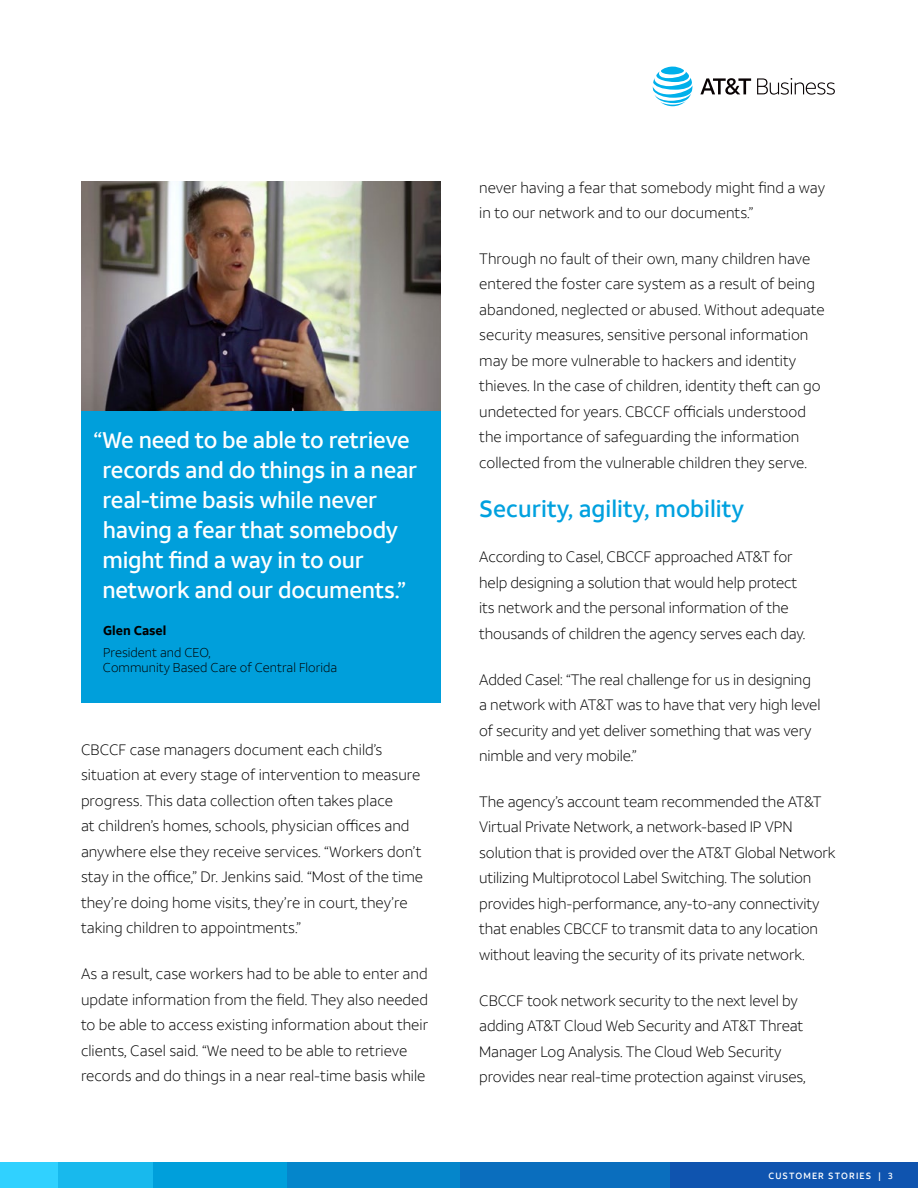
<style>
.page{position:relative;width:918px;height:1188px;background:#fff}
.page>*{position:absolute;margin:0;border:0;box-sizing:border-box;transform-origin:0 0}
.t1{font:500 23.25px "ATT Aleck Sans";color:#00a1df}
.t2{font:500 22.5px/30px "ATT Aleck Sans";letter-spacing:-.01em;color:#fff}
.t3{font:300 15px/25.5px "ATT Aleck Sans";letter-spacing:-.01em;color:#000}
.t4{font:300 12.75px/15.3px "ATT Aleck Sans";color:#000}
.t5{font:700 12.75px "ATT Aleck Sans";color:#000}
.t6{font:500 9px "ATT Aleck Sans";letter-spacing:.12em;color:#fff}
</style>
<div class="page">
<div style="left:669px;top:1163px;width:249px;height:25px;background:#0f54af"></div>
<div style="left:459px;top:1163px;width:211px;height:25px;background:#0a6ebe"></div>
<div style="left:287px;top:1163px;width:172px;height:25px;background:#0586cb"></div>
<div style="left:153px;top:1163px;width:134px;height:25px;background:#009fdb"></div>
<div style="left:57px;top:1163px;width:96px;height:25px;background:#18b9ed"></div>
<div style="left:0;top:1162px;width:57px;height:26px;background:#30d1ff"></div>
<svg style="left:653px;top:67px;width:39px;height:39px"></svg>
<svg style="left:700px;top:78px;width:51px;height:17px"></svg>
<svg style="left:757px;top:78px;width:78px;height:17px"></svg>
<div style="left:81px;top:411px;width:360px;height:292px;background:#009fdb"></div>
<img style="left:81px;top:181px;width:360px;height:230px">
<h2 class="t2" style="left:102px;top:425px;width:316px;text-indent:-9px">“We need to be able to retrieve records and do things in a near real-time basis while never having a fear that somebody might find a way in to our network and our documents.”</h2>
<p class="t5" style="left:103px;top:623px;width:65px">Glen Casel</p>
<p class="t4" style="left:103px;top:645px;width:236px">President and CEO,<br>Community Based Care of Central Florida</p>
<p class="t3" style="left:81px;top:737px;width:344px">CBCCF case managers document each child’s situation at every stage of intervention to measure progress. This data collection often takes place<br>at children’s homes, schools, physician offices and anywhere else they receive services. “Workers don’t stay in the office,” Dr. Jenkins said. “Most of the time they’re doing home visits, they’re in court, they’re taking children to appointments.”</p>
<p class="t3" style="left:81px;top:961px;width:349px">As a result, case workers had to be able to enter and update information from the field. They also needed to be able to access existing information about their clients, Casel said. “We need to be able to retrieve records and do things in a near real-time basis while</p>
<p class="t3" style="left:479px;top:175px;width:347px">never having a fear that somebody might find a way in to our network and to our documents.”</p>
<p class="t3" style="left:479px;top:246px;width:347px">Through no fault of their own, many children have entered the foster care system as a result of being abandoned, neglected or abused. Without adequate security measures, sensitive personal information may be more vulnerable to hackers and identity thieves. In the case of children, identity theft can go undetected for years. CBCCF officials understood the importance of safeguarding the information collected from the vulnerable children they serve.</p>
<h1 class="t1" style="left:479px;top:494px;width:267px">Security, agility, mobility</h1>
<p class="t3" style="left:479px;top:544px;width:328px">According to Casel, CBCCF approached AT&amp;T for help designing a solution that would help protect its network and the personal information of the thousands of children the agency serves each day.</p>
<p class="t3" style="left:479px;top:667px;width:343px">Added Casel: “The real challenge for us in designing a network with AT&amp;T was to have that very high level of security and yet deliver something that was very nimble and very mobile.”</p>
<p class="t3" style="left:479px;top:789px;width:358px">The agency’s account team recommended the AT&amp;T Virtual Private Network, a network-based IP VPN solution that is provided over the AT&amp;T Global Network utilizing Multiprotocol Label Switching. The solution provides high-performance, any-to-any connectivity that enables CBCCF to transmit data to any location without leaving the security of its private network.</p>
<p class="t3" style="left:479px;top:988px;width:328px">CBCCF took network security to the next level by adding AT&amp;T Cloud Web Security and AT&amp;T Threat Manager Log Analysis. The Cloud Web Security provides near real-time protection against viruses,</p>
<p class="t6" style="left:768px;top:1170px;width:126px">CUSTOMER STORIES | 3</p>
</div>
